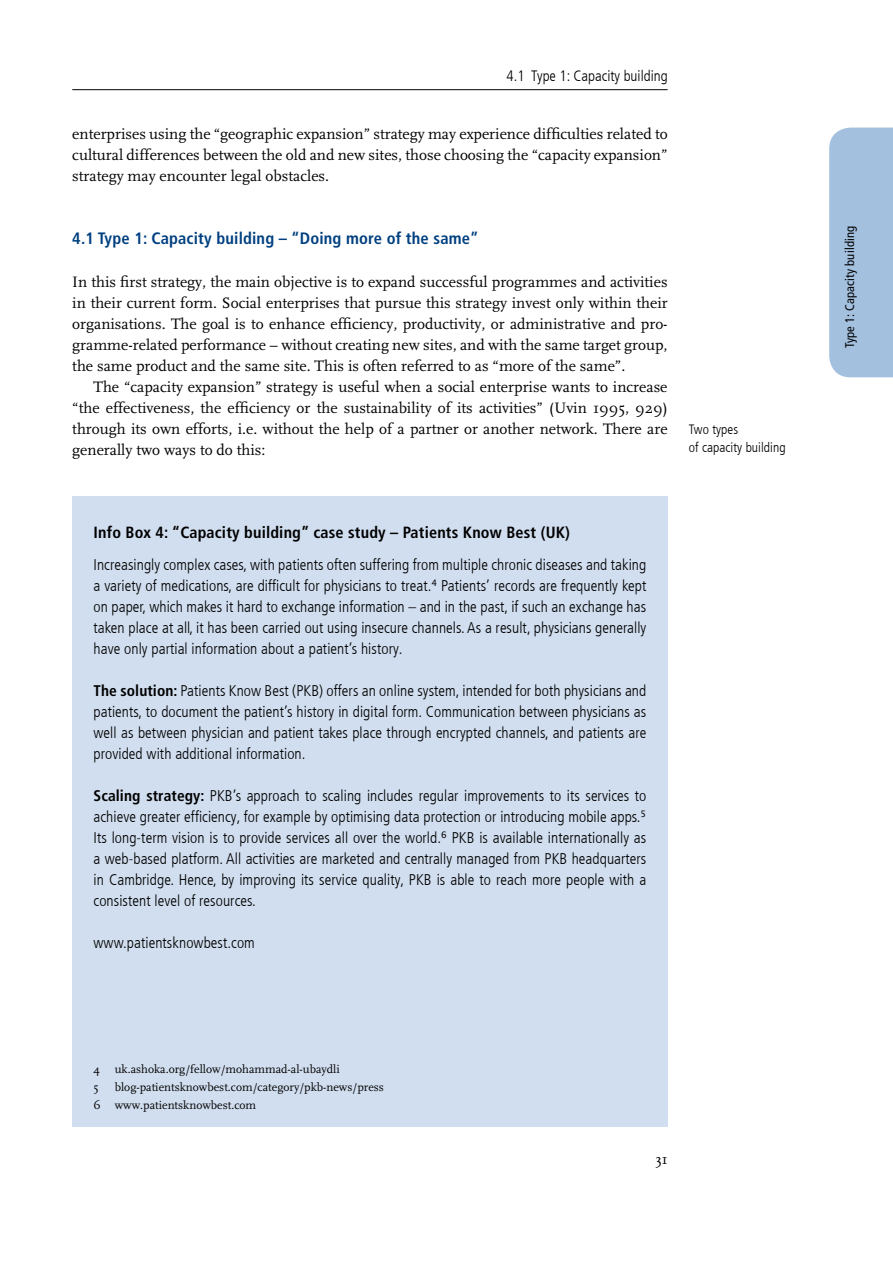
<style>
.page{position:relative;width:893px;height:1263px;background:#fff}
.page>*{position:absolute;margin:0;border:0;box-sizing:border-box;transform-origin:0 0}
.t1{font:700 condensed 16.5px "Frutiger LT Com";letter-spacing:.01em;color:#004080}
.Textbox_H2{font:700 condensed 16.2px "Frutiger LT Com";letter-spacing:.01em;color:#000}
.Fließtext{font:15.75px/21px "FF Scala";color:#000;text-align:justify}
.Fließtext_ohne{font:15.75px/21px "FF Scala";color:#000;text-align:justify}
.Textblox_fließ_ohne{font:300 condensed 15.45px/21px "Frutiger LT Com";letter-spacing:.005em;color:#000;text-align:justify}
.Kolumen{font:300 condensed 15px "Frutiger LT Com";color:#000}
.t2{font:15px "FF Scala";color:#000}
.t3{font:300 condensed 13.5px/18px "Frutiger LT Com";letter-spacing:.005em;color:#000}
.Register{font:condensed 12.6px "Frutiger LT Com";letter-spacing:.01em;color:#000}
.Fußnote{font:12px "FF Scala";color:#000}
.s1{font-weight:700}
</style>
<div class="page">
<hr style="left:72px;top:89px;width:596px;height:1px;background:#000">
<div style="left:829px;top:128px;width:64px;height:249px;background:#a3c0de"></div>
<div style="left:72px;top:496px;width:596px;height:630px;background:#d1deef"></div>
<p class="Kolumen" style="left:507px;top:68px;width:162px">4.1 Type 1: Capacity building</p>
<p class="Fließtext" style="left:72px;top:124px;width:597px">enterprises using the “geographic expansion” strategy may experience difficulties related to cultural differences between the old and new sites, those choosing the “capacity expansion” strategy may encounter legal obstacles.</p>
<h2 class="t1" style="left:72px;top:229px;width:408px">4.1 Type 1: Capacity building – “Doing more of the same”</h2>
<p class="Fließtext_ohne" style="left:72px;top:271px;width:597px">In this first strategy, the main objective is to expand successful programmes and activities in their current form. Social enterprises that pursue this strategy invest only within their organisations. The goal is to enhance efficiency, productivity, or administrative and pro&shy;gramme-related performance – without creating new sites, and with the same target group, the same product and the same site. This is often referred to as “more of the same”.</p>
<p class="Fließtext" style="left:72px;top:376px;width:597px;text-indent:21px">The “capacity expansion” strategy is useful when a social enterprise wants to increase “the effectiveness, the efficiency or the sustainability of its activities” (Uvin 1995, 929) through its own efforts, i.e. without the help of a partner or another network. There are generally two ways to do this:</p>
<p class="t3" style="left:689px;top:420px;width:98px">Two types<br>of capacity building</p>
<p class="Textbox_H2" style="left:94px;top:523px;width:478px">Info Box 4: “Capacity building” case study – Patients Know Best (UK)</p>
<p class="Textblox_fließ_ohne" style="left:94px;top:554px;width:554px">Increasingly complex cases, with patients often suffering from multiple chronic diseases and taking a variety of medications, are difficult for physicians to treat.<sup>4</sup> Patients’ records are frequently kept on paper, which makes it hard to exchange information – and in the past, if such an exchange has taken place at all, it has been carried out using insecure channels. As a result, physicians generally have only partial information about a patient’s history.</p>
<p class="Textblox_fließ_ohne" style="left:94px;top:680px;width:554px"><span class="s1">The solution:</span> Patients Know Best (PKB) offers an online system, intended for both physicians and patients, to document the patient’s history in digital form. Communication between physicians as well as between physician and patient takes place through encrypted channels, and patients are provided with additional information.</p>
<p class="Textblox_fließ_ohne" style="left:94px;top:785px;width:554px"><span class="s1">Scaling strategy:</span> PKB’s approach to scaling includes regular improvements to its services to achieve greater efficiency, for example by optimising data protection or introducing mobile apps.<sup>5<br></sup>Its long-term vision is to provide services all over the world.<sup>6</sup> PKB is available internationally as a web-based platform. All activities are marketed and centrally managed from PKB headquarters in Cambridge. Hence, by improving its service quality, PKB is able to reach more people with a consistent level of resources.</p>
<p class="Textblox_fließ_ohne" style="left:94px;top:932px;width:163px">www.patientsknowbest.com</p>
<p class="Fußnote" style="left:94px;top:1062px;width:248px">4 uk.ashoka.org/fellow/mohammad-al-ubaydli</p>
<p class="Fußnote" style="left:94px;top:1080px;width:7px">5</p>
<p class="Fußnote" style="left:115px;top:1080px;width:271px">blog-patientsknowbest.com/category/pkb-news/press</p>
<p class="Fußnote" style="left:94px;top:1098px;width:164px">6 www.patientsknowbest.com</p>
<p class="t2" style="left:655px;top:1150px;width:14px">31</p>
<p class="Register" style="left:842px;top:348px;width:124px;rotate:-90deg">Type 1: Capacity building</p>
</div>
